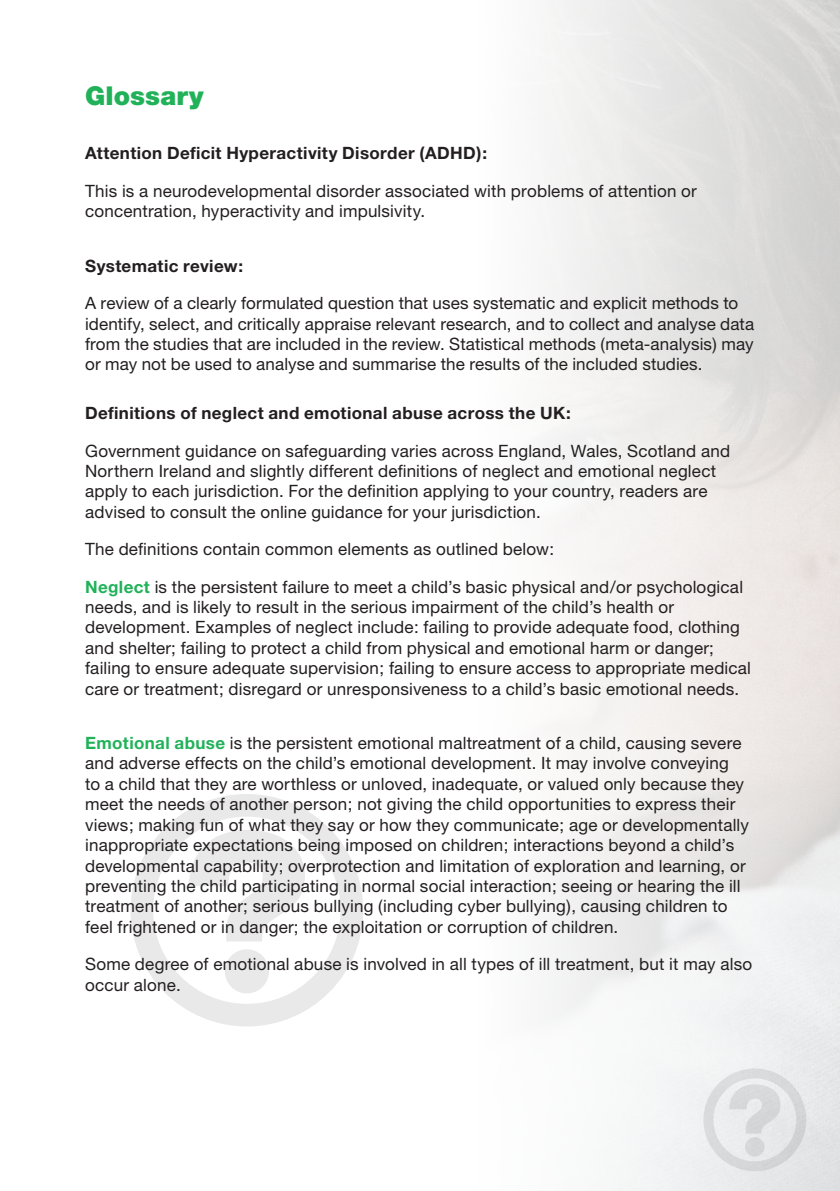
<style>
.page{position:relative;width:840px;height:1191px;background:#fff}
.page>*{position:absolute;margin:0;border:0;box-sizing:border-box;transform-origin:0 0}
.t1{font:900 26px "Helvetica Neue";letter-spacing:.005em;color:#21b259}
.t2{font:17px/20.4px "Helvetica Neue";letter-spacing:.01em;color:#231f20}
.t3{font:700 17px "Helvetica Neue";letter-spacing:.02em;color:#231f20}
.s1{font-weight:700;color:#21b259}
</style>
<div class="page">
<svg style="left:548px;top:0;width:291px;height:1191px"></svg>
<svg style="left:728px;top:1084px;width:52px;height:49px;background:#dfe0e1"></svg>
<div style="left:744px;top:1137px;width:20px;height:19px;background:#d6d6d8;border-radius:50%"></div>
<div style="left:703px;top:1068px;width:102px;height:103px;border:10px solid #231f20;border-radius:50%"></div>
<svg style="left:189px;top:830px;width:116px;height:111px"></svg>
<div style="left:225px;top:949px;width:44px;height:44px;background:#e9e9e9;border-radius:50%"></div>
<div style="left:130px;top:794px;width:233px;height:232px;border:23px solid #231f20;border-radius:50%"></div>
<h1 class="t1" style="left:85px;top:80px;width:120px">Glossary</h1>
<p class="t3" style="left:85px;top:143px;width:403px">Attention Deficit Hyperactivity Disorder (ADHD):</p>
<p class="t2" style="left:85px;top:180px;width:613px">This is a neurodevelopmental disorder associated with problems of attention or concentration, hyperactivity and impulsivity.</p>
<p class="t3" style="left:85px;top:255px;width:160px">Systematic review:</p>
<p class="t2" style="left:85px;top:293px;width:670px">A review of a clearly formulated question that uses systematic and explicit methods to identify, select, and critically appraise relevant research, and to collect and analyse data from the studies that are included in the review. Statistical methods (meta-analysis) may or may not be used to analyse and summarise the results of the included studies.</p>
<p class="t3" style="left:85px;top:402px;width:487px">Definitions of neglect and emotional abuse across the UK:</p>
<p class="t2" style="left:85px;top:440px;width:646px">Government guidance on safeguarding varies across England, Wales, Scotland and Northern Ireland and slightly different definitions of neglect and emotional neglect apply to each jurisdiction. For the definition applying to your country, readers are advised to consult the online guidance for your jurisdiction.</p>
<p class="t2" style="left:85px;top:538px;width:470px">The definitions contain common elements as outlined below:</p>
<p class="t2" style="left:85px;top:576px;width:667px"><span class="s1">Neglect</span> is the persistent failure to meet a child’s basic physical and/or psychological needs, and is likely to result in the serious impairment of the child’s health or development. Examples of neglect include: failing to provide adequate food, clothing and shelter; failing to protect a child from physical and emotional harm or danger; failing to ensure adequate supervision; failing to ensure access to appropriate medical care or treatment; disregard or unresponsiveness to a child’s basic emotional needs.</p>
<p class="t2" style="left:85px;top:732px;width:665px"><span class="s1">Emotional abuse</span> is the persistent emotional maltreatment of a child, causing severe and adverse effects on the child’s emotional development. It may involve conveying<br>to a child that they are worthless or unloved, inadequate, or valued only because they meet the needs of another person; not giving the child opportunities to express their views; making fun of what they say or how they communicate; age or developmentally inappropriate expectations being imposed on children; interactions beyond a child’s developmental capability; overprotection and limitation of exploration and learning, or preventing the child participating in normal social interaction; seeing or hearing the ill treatment of another; serious bullying (including cyber bullying), causing children to feel frightened or in danger; the exploitation or corruption of children.</p>
<p class="t2" style="left:85px;top:953px;width:668px">Some degree of emotional abuse is involved in all types of ill treatment, but it may also occur alone.</p>
</div>
